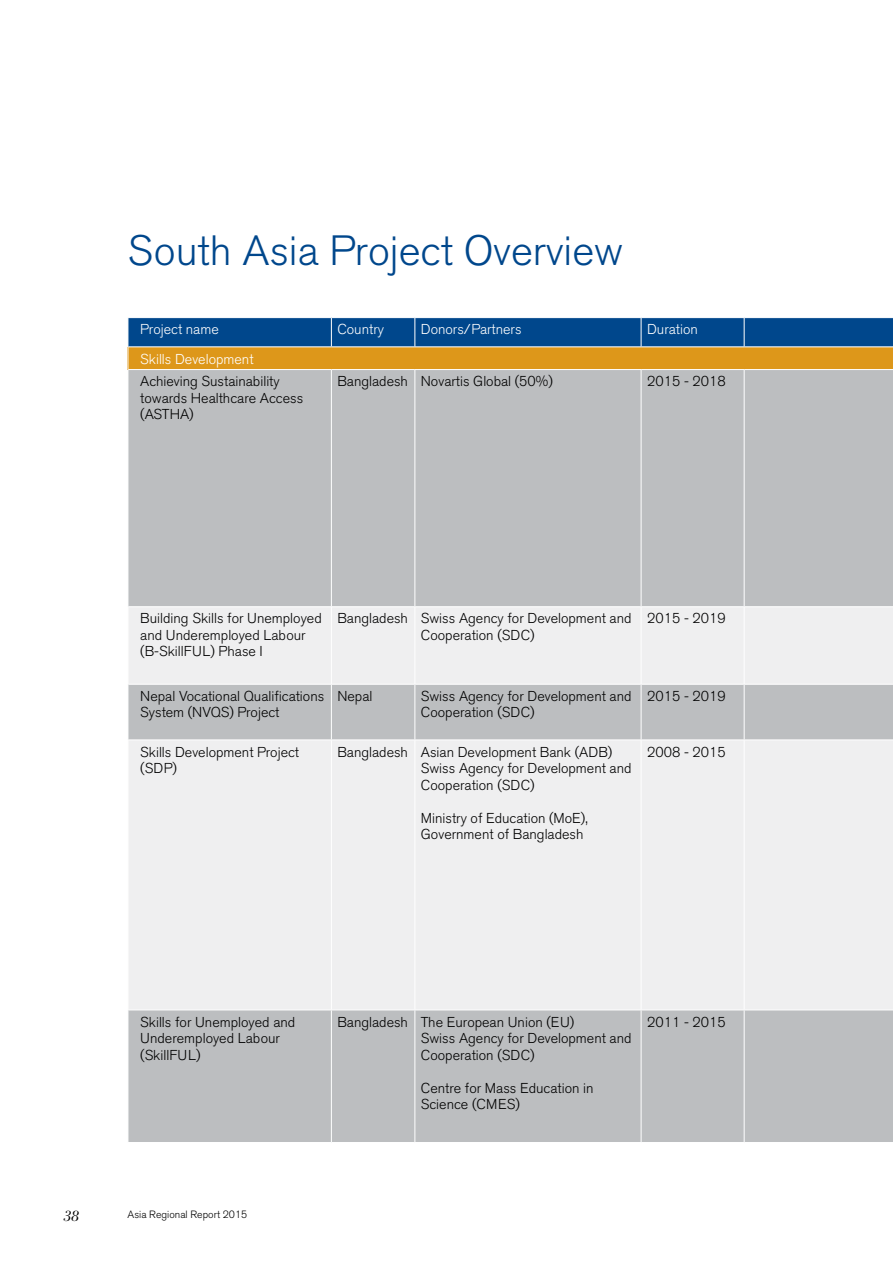
<style>
.page{position:relative;width:893px;height:1263px;background:#fff}
.page>*{position:absolute;margin:0;border:0;box-sizing:border-box;transform-origin:0 0}
.t1{font:300 42px "Akzidenz Grotesk BQ";color:#00478c}
.t2{font:italic 15.75px "Bodoni Std";color:#000}
.t3{font:300 14.25px/16.5px "Akzidenz Grotesk BQ";color:#000}
.t4{font:300 14.25px "Akzidenz Grotesk BQ";color:#fff}
.t5{font:300 10.5px "Akzidenz Grotesk BQ";color:#000}
</style>
<div class="page">
<div style="left:129px;top:370px;width:764px;height:236px;background:#bcbec0"></div>
<div style="left:129px;top:607px;width:764px;height:77px;background:#efeff0"></div>
<div style="left:129px;top:685px;width:764px;height:54px;background:#bcbec0"></div>
<div style="left:129px;top:741px;width:764px;height:268px;background:#efeff0"></div>
<div style="left:129px;top:1010px;width:764px;height:132px;background:#bcbec0"></div>
<hr style="left:331px;top:370px;width:1px;height:237px;background:#fff">
<hr style="left:414px;top:370px;width:1px;height:237px;background:#fff">
<hr style="left:641px;top:370px;width:1px;height:237px;background:#fff">
<hr style="left:744px;top:370px;width:1px;height:237px;background:#fff">
<hr style="left:331px;top:607px;width:1px;height:77px;background:#fff">
<hr style="left:414px;top:607px;width:1px;height:77px;background:#fff">
<hr style="left:641px;top:607px;width:1px;height:77px;background:#fff">
<hr style="left:744px;top:607px;width:1px;height:77px;background:#fff">
<hr style="left:331px;top:684px;width:1px;height:55px;background:#fff">
<hr style="left:414px;top:684px;width:1px;height:55px;background:#fff">
<hr style="left:641px;top:684px;width:1px;height:55px;background:#fff">
<hr style="left:744px;top:684px;width:1px;height:55px;background:#fff">
<hr style="left:331px;top:1010px;width:1px;height:132px;background:#fff">
<hr style="left:414px;top:1010px;width:1px;height:132px;background:#fff">
<hr style="left:641px;top:1010px;width:1px;height:132px;background:#fff">
<hr style="left:744px;top:1010px;width:1px;height:132px;background:#fff">
<hr style="left:331px;top:740px;width:1px;height:269px;background:#fff">
<hr style="left:414px;top:740px;width:1px;height:269px;background:#fff">
<hr style="left:641px;top:740px;width:1px;height:269px;background:#fff">
<hr style="left:744px;top:740px;width:1px;height:269px;background:#fff">
<svg style="left:128px;top:318px;width:765px;height:52px;background:#687162"></svg>
<h1 class="t1" style="left:128px;top:227px;width:497px">South Asia Project Overview</h1>
<p class="t4" style="left:140px;top:321px;width:80px">Project name</p>
<p class="t4" style="left:337px;top:321px;width:48px">Country</p>
<p class="t4" style="left:421px;top:321px;width:102px">Donors/Partners</p>
<p class="t4" style="left:647px;top:321px;width:52px">Duration</p>
<p class="t4" style="left:140px;top:351px;width:115px">Skills Development</p>
<p class="t3" style="left:140px;top:373px;width:164px">Achieving Sustainability towards Healthcare Access (ASTHA)</p>
<p class="t3" style="left:337px;top:373px;width:217px">Bangladesh Novartis Global (50%)</p>
<p class="t3" style="left:647px;top:373px;width:80px">2015 - 2018</p>
<p class="t3" style="left:140px;top:611px;width:183px">Building Skills for Unemployed and Underemployed Labour (B-SkillFUL) Phase I</p>
<p class="t3" style="left:421px;top:611px;width:212px;text-indent:-83px">Bangladesh Swiss Agency for Development and<br>Cooperation (SDC)</p>
<p class="t3" style="left:647px;top:611px;width:80px">2015 - 2019</p>
<p class="t3" style="left:140px;top:688px;width:185px">Nepal Vocational Qualifications<br>System (NVQS) Project</p>
<p class="t3" style="left:337px;top:688px;width:37px">Nepal</p>
<p class="t3" style="left:421px;top:688px;width:212px">Swiss Agency for Development and<br>Cooperation (SDC)</p>
<p class="t3" style="left:647px;top:688px;width:80px">2015 - 2019</p>
<p class="t3" style="left:140px;top:744px;width:160px">Skills Development Project (SDP)</p>
<p class="t3" style="left:421px;top:744px;width:212px;text-indent:-83px">Bangladesh Asian Development Bank (ADB)<br>Swiss Agency for Development and<br>Cooperation (SDC)</p>
<p class="t3" style="left:421px;top:810px;width:168px">Ministry of Education (MoE),<br>Government of Bangladesh</p>
<p class="t3" style="left:647px;top:744px;width:80px">2008 - 2015</p>
<p class="t3" style="left:140px;top:1014px;width:157px">Skills for Unemployed and<br>Underemployed Labour (SkillFUL)</p>
<p class="t3" style="left:421px;top:1014px;width:212px;text-indent:-83px">Bangladesh The European Union (EU)<br>Swiss Agency for Development and<br>Cooperation (SDC)</p>
<p class="t3" style="left:421px;top:1080px;width:174px">Centre for Mass Education in<br>Science (CMES)</p>
<p class="t3" style="left:647px;top:1014px;width:80px">2011 - 2015</p>
<p class="t2" style="left:64px;top:1207px;width:17px">38</p>
<p class="t5" style="left:128px;top:1208px;width:121px">Asia Regional Report 2015</p>
</div>
